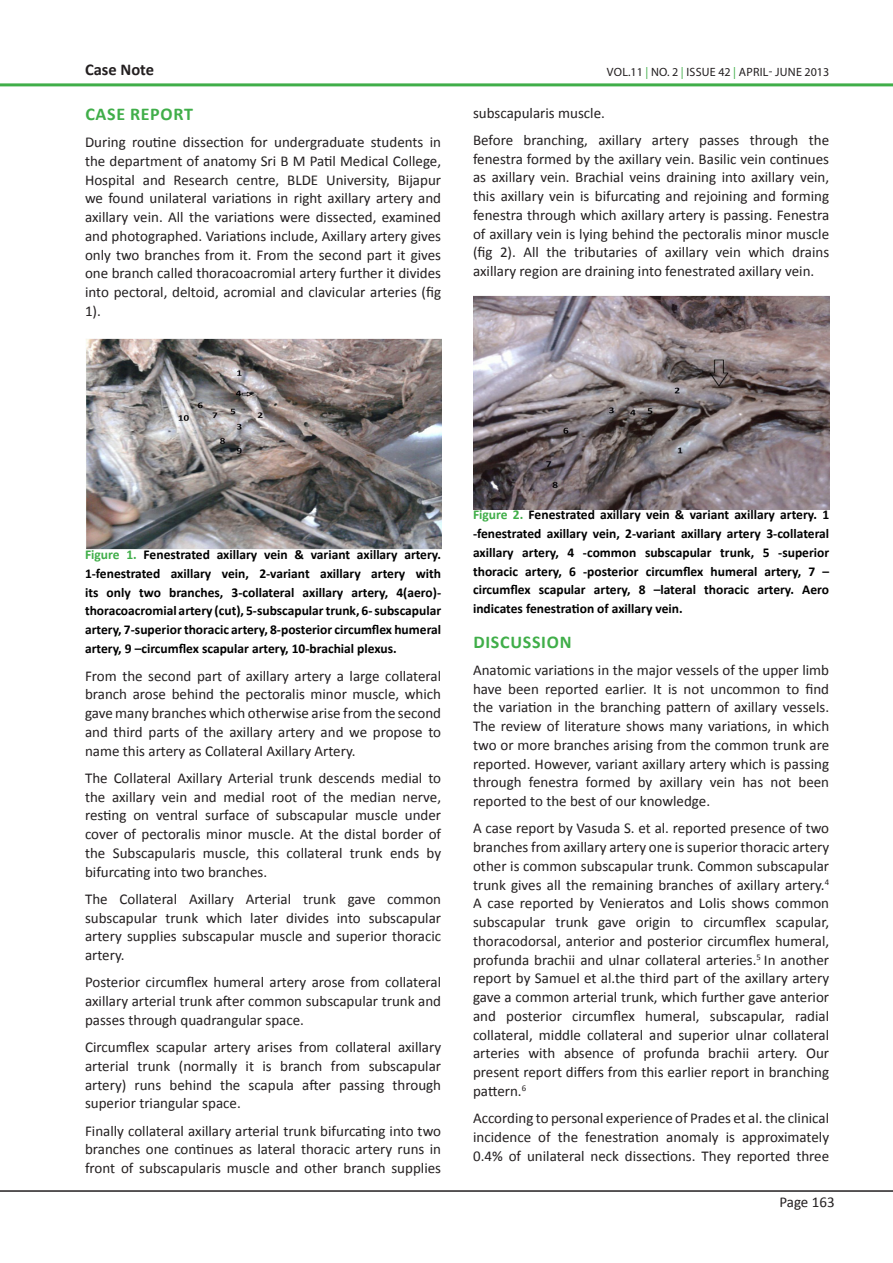
<style>
.page{position:relative;width:893px;height:1263px;background:#fff}
.page>*{position:absolute;margin:0;border:0;box-sizing:border-box;transform-origin:0 0}
.Heading_2_-_Sub_head{font:700 18px "Calibri";letter-spacing:.04em;color:#40ae49}
.Normal_Text{font:700 18px "Calibri";letter-spacing:.04em;color:#40ae49}
.Abstract_Words{font:700 16.5px "Calibri";color:#231f20}
.Normal_Text-2{font:15px/18.8px "Calibri";color:#231f20;text-align:justify}
.Table_Figure_Legend{font:700 13.5px/18.8px "Calibri";color:#000;text-align:justify}
.t1{font:12px "Myriad Pro";letter-spacing:.02em;color:#231f20}
.s1{color:#40ae49}
</style>
<div class="page">
<hr style="left:0;top:1190px;width:893px;height:2px;background:#231f20">
<hr style="left:0;top:83px;width:893px;height:3px;background:#40ae49">
<img style="left:86px;top:338px;width:355px;height:211px">
<img style="left:473px;top:296px;width:356px;height:213px">
<p class="Abstract_Words" style="left:85px;top:58px;width:71px">Case Note</p>
<p class="Heading_2_-_Sub_head" style="left:85px;top:102px;width:109px">CASE REPORT</p>
<p class="Normal_Text-2" style="left:85px;top:133px;width:358px">During routine dissection for undergraduate students in the department of anatomy Sri B M Patil Medical College, Hospital and Research centre, BLDE University, Bijapur we found unilateral variations in right axillary artery and axillary vein. All the variations were dissected, examined and photographed. Variations include, Axillary artery gives only two branches from it. From the second part it gives one branch called thoracoacromial artery further it divides into pectoral, deltoid, acromial and clavicular arteries (fig 1).</p>
<p class="t1" style="left:607px;top:65px;width:224px">VOL.11 <span class="s1">|</span> NO. 2 <span class="s1">|</span> ISSUE 42 <span class="s1">|</span> APRIL- JUNE 2013</p>
<p class="Normal_Text-2" style="left:473px;top:103px;width:133px">subscapularis muscle.</p>
<p class="Normal_Text-2" style="left:473px;top:131px;width:358px">Before branching, axillary artery passes through the fenestra formed by the axillary vein. Basilic vein continues as axillary vein. Brachial veins draining into axillary vein, this axillary vein is bifurcating and rejoining and forming fenestra through which axillary artery is passing. Fenestra of axillary vein is lying behind the pectoralis minor muscle (fig 2). All the tributaries of axillary vein which drains axillary region are draining into fenestrated axillary vein.</p>
<p class="Table_Figure_Legend" style="left:85px;top:545px;width:358px"><span class="s1">Figure 1.</span> Fenestrated axillary vein &amp; variant axillary artery.<br>1-fenestrated axillary vein, 2-variant axillary artery with its only two branches, 3-collateral axillary artery, 4(aero)- thoracoacromial artery (cut), 5-subscapular trunk, 6- subscapular artery, 7-superior thoracic artery, 8-posterior circumflex humeral artery, 9 –circumflex scapular artery, 10-brachial plexus.</p>
<p class="Normal_Text-2" style="left:85px;top:666px;width:358px">From the second part of axillary artery a large collateral branch arose behind the pectoralis minor muscle, which gave many branches which otherwise arise from the second and third parts of the axillary artery and we propose to name this artery as Collateral Axillary Artery.</p>
<p class="Normal_Text-2" style="left:85px;top:769px;width:358px">The Collateral Axillary Arterial trunk descends medial to the axillary vein and medial root of the median nerve, resting on ventral surface of subscapular muscle under cover of pectoralis minor muscle. At the distal border of the Subscapularis muscle, this collateral trunk ends by bifurcating into two branches.</p>
<p class="Normal_Text-2" style="left:85px;top:890px;width:358px">The Collateral Axillary Arterial trunk gave common subscapular trunk which later divides into subscapular artery supplies subscapular muscle and superior thoracic artery.</p>
<p class="Normal_Text-2" style="left:85px;top:973px;width:358px">Posterior circumflex humeral artery arose from collateral axillary arterial trunk after common subscapular trunk and passes through quadrangular space.</p>
<p class="Normal_Text-2" style="left:85px;top:1038px;width:358px">Circumflex scapular artery arises from collateral axillary arterial trunk (normally it is branch from subscapular artery) runs behind the scapula after passing through superior triangular space.</p>
<p class="Normal_Text-2" style="left:85px;top:1121px;width:358px">Finally collateral axillary arterial trunk bifurcating into two branches one continues as lateral thoracic artery runs in front of subscapularis muscle and other branch supplies</p>
<p class="Table_Figure_Legend" style="left:473px;top:505px;width:358px"><span class="s1">Figure 2.</span> Fenestrated axillary vein &amp; variant axillary artery. 1 -fenestrated axillary vein, 2-variant axillary artery 3-collateral axillary artery, 4 -common subscapular trunk, 5 -superior thoracic artery, 6 -posterior circumflex humeral artery, 7 – circumflex scapular artery, 8 –lateral thoracic artery. Aero indicates fenestration of axillary vein.</p>
<p class="Normal_Text" style="left:473px;top:630px;width:100px">DISCUSSION</p>
<p class="Normal_Text-2" style="left:473px;top:661px;width:358px">Anatomic variations in the major vessels of the upper limb have been reported earlier. It is not uncommon to find the variation in the branching pattern of axillary vessels.<br>The review of literature shows many variations, in which two or more branches arising from the common trunk are reported. However, variant axillary artery which is passing through fenestra formed by axillary vein has not been reported to the best of our knowledge.</p>
<p class="Normal_Text-2" style="left:473px;top:819px;width:358px">A case report by Vasuda S. et al. reported presence of two branches from axillary artery one is superior thoracic artery other is common subscapular trunk. Common subscapular trunk gives all the remaining branches of axillary artery.<sup>4<br></sup>A case reported by Venieratos and Lolis shows common subscapular trunk gave origin to circumflex scapular, thoracodorsal, anterior and posterior circumflex humeral, profunda brachii and ulnar collateral arteries.<sup>5</sup> In another report by Samuel et al.the third part of the axillary artery gave a common arterial trunk, which further gave anterior and posterior circumflex humeral, subscapular, radial collateral, middle collateral and superior ulnar collateral arteries with absence of profunda brachii artery. Our present report differs from this earlier report in branching pattern.<sup>6</sup></p>
<p class="Normal_Text-2" style="left:473px;top:1109px;width:358px">According to personal experience of Prades et al. the clinical incidence of the fenestration anomaly is approximately 0.4% of unilateral neck dissections. They reported three</p>
<p class="Normal_Text-2" style="left:779px;top:1193px;width:57px">Page 163</p>
</div>
